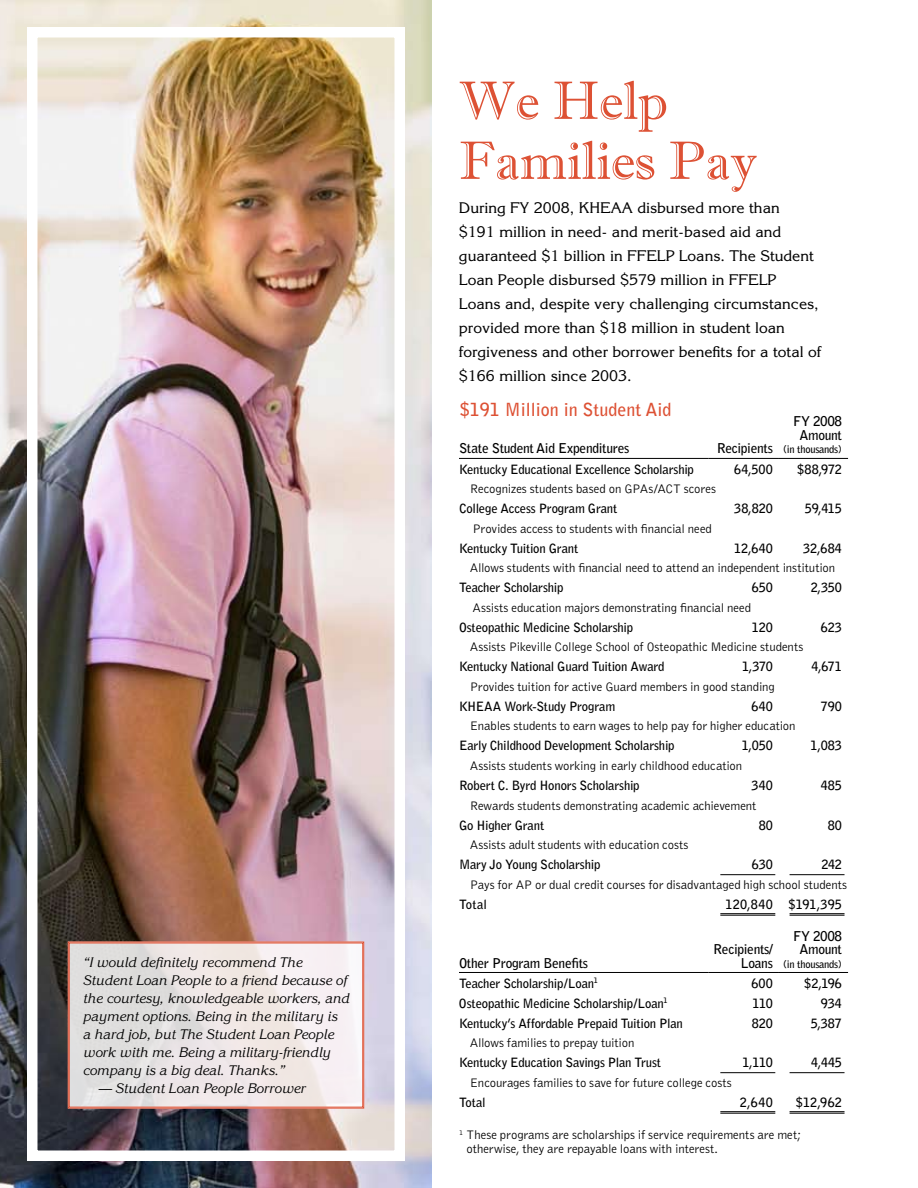
<style>
.page{position:relative;width:918px;height:1188px;background:#fff}
.page>*{position:absolute;margin:0;border:0;box-sizing:border-box;transform-origin:0 0}
.t1{font:54px/60px "Imprint MT Shadow";color:#dd5134}
.t2{font:700 18px "Bell Gothic";color:#dd5134}
.t3{font:15px/24px "Korinna";color:#000}
.t4{font:italic 13.5px/18px "Korinna";color:#000}
.t5{font:700 13.5px/13.5px "Bell Gothic";letter-spacing:-.025em;color:#000;text-align:center}
.t6{font:300 12.75px/13.5px "Bell Gothic";letter-spacing:-.005em;color:#000}
.t7{font:700 12.75px "Bell Gothic";letter-spacing:-.015em;color:#000}
.t8{font:700 12.75px "Bell Gothic";letter-spacing:.015em;color:#000}
.t9{font:700 10.5px "Bell Gothic";letter-spacing:-.025em;color:#000}
</style>
<div class="page">
<img style="left:0;top:0;width:432px;height:1188px">
<hr style="left:459px;top:458px;width:250px;height:1px;background:#000">
<hr style="left:709px;top:458px;width:70px;height:1px;background:#000">
<hr style="left:779px;top:458px;width:69px;height:1px;background:#000">
<hr style="left:459px;top:972px;width:250px;height:1px;background:#000">
<hr style="left:709px;top:972px;width:70px;height:1px;background:#000">
<hr style="left:779px;top:972px;width:69px;height:1px;background:#000">
<hr style="left:720px;top:913px;width:55px;height:1px;background:#000">
<hr style="left:790px;top:913px;width:55px;height:1px;background:#000">
<hr style="left:720px;top:915px;width:55px;height:1px;background:#000">
<hr style="left:790px;top:915px;width:55px;height:1px;background:#000">
<hr style="left:720px;top:1072px;width:55px;height:1px;background:#000">
<hr style="left:790px;top:1072px;width:55px;height:1px;background:#000">
<hr style="left:720px;top:1111px;width:55px;height:1px;background:#000">
<hr style="left:790px;top:1111px;width:55px;height:1px;background:#000">
<hr style="left:720px;top:1113px;width:55px;height:1px;background:#000">
<hr style="left:790px;top:1113px;width:55px;height:1px;background:#000">
<hr style="left:790px;top:874px;width:55px;height:1px;background:#000">
<hr style="left:720px;top:874px;width:55px;height:1px;background:#000">
<svg style="left:68px;top:941px;width:296px;height:168px"></svg>
<div style="left:69px;top:943px;width:294px;height:164px;border:1px solid #dd5134"></div>
<p class="t4" style="left:83px;top:953px;width:268px">“I would definitely recommend The Student Loan People to a friend because of the courtesy, knowledgeable workers, and payment options. Being in the military is<br>a hard job, but The Student Loan People work with me. Being a military-friendly company is a big deal. Thanks.”</p>
<p class="t4" style="left:98px;top:1079px;width:209px">— Student Loan People Borrower</p>
<h1 class="t1" style="left:459px;top:71px;width:300px">We Help<br>Families Pay</h1>
<p class="t3" style="left:459px;top:195px;width:364px">During FY 2008, KHEAA disbursed more than<br>$191 million in need- and merit-based aid and guaranteed $1 billion in FFELP Loans. The Student Loan People disbursed $579 million in FFELP Loans and, despite very challenging circumstances, provided more than $18 million in student loan forgiveness and other borrower benefits for a total of $166 million since 2003.</p>
<h2 class="t2" style="left:460px;top:398px;width:213px">$191 Million in Student Aid</h2>
<p class="t5" style="left:459px;top:442px;width:172px">State Student Aid Expenditures</p>
<p class="t5" style="left:717px;top:442px;width:58px">Recipients</p>
<p class="t5" style="left:793px;top:415px;width:50px">FY 2008<br>Amount</p>
<p class="t9" style="left:783px;top:443px;width:60px">(in thousands)</p>
<p class="t7" style="left:459px;top:461px;width:237px">Kentucky Educational Excellence Scholarship</p>
<p class="t7" style="left:734px;top:461px;width:40px">64,500</p>
<p class="t7" style="left:797px;top:461px;width:47px">$88,972</p>
<p class="t6" style="left:470px;top:482px;width:248px">Recognizes students based on GPAs/ACT scores</p>
<p class="t7" style="left:459px;top:501px;width:160px">College Access Program Grant</p>
<p class="t7" style="left:734px;top:501px;width:40px">38,820</p>
<p class="t7" style="left:805px;top:501px;width:39px">59,415</p>
<p class="t6" style="left:473px;top:522px;width:241px">Provides access to students with financial need</p>
<p class="t7" style="left:459px;top:540px;width:121px">Kentucky Tuition Grant</p>
<p class="t7" style="left:734px;top:540px;width:40px">12,640</p>
<p class="t7" style="left:803px;top:540px;width:40px">32,684</p>
<p class="t6" style="left:470px;top:561px;width:367px">Allows students with financial need to attend an independent institution</p>
<p class="t7" style="left:459px;top:580px;width:106px">Teacher Scholarship</p>
<p class="t7" style="left:752px;top:580px;width:23px">650</p>
<p class="t7" style="left:811px;top:580px;width:33px">2,350</p>
<p class="t6" style="left:473px;top:601px;width:280px">Assists education majors demonstrating financial need</p>
<p class="t7" style="left:459px;top:619px;width:176px">Osteopathic Medicine Scholarship</p>
<p class="t7" style="left:752px;top:619px;width:23px">120</p>
<p class="t7" style="left:821px;top:619px;width:23px">623</p>
<p class="t6" style="left:470px;top:641px;width:335px">Assists Pikeville College School of Osteopathic Medicine students</p>
<p class="t7" style="left:459px;top:659px;width:207px">Kentucky National Guard Tuition Award</p>
<p class="t7" style="left:742px;top:659px;width:32px">1,370</p>
<p class="t7" style="left:812px;top:659px;width:32px">4,671</p>
<p class="t6" style="left:470px;top:680px;width:307px">Provides tuition for active Guard members in good standing</p>
<p class="t7" style="left:459px;top:699px;width:158px">KHEAA Work-Study Program</p>
<p class="t7" style="left:751px;top:699px;width:23px">640</p>
<p class="t7" style="left:821px;top:699px;width:23px">790</p>
<p class="t6" style="left:470px;top:720px;width:327px">Enables students to earn wages to help pay for higher education</p>
<p class="t7" style="left:459px;top:738px;width:217px">Early Childhood Development Scholarship</p>
<p class="t7" style="left:742px;top:738px;width:33px">1,050</p>
<p class="t7" style="left:811px;top:738px;width:33px">1,083</p>
<p class="t6" style="left:470px;top:759px;width:274px">Assists students working in early childhood education</p>
<p class="t7" style="left:459px;top:778px;width:182px">Robert C. Byrd Honors Scholarship</p>
<p class="t7" style="left:752px;top:778px;width:23px">340</p>
<p class="t7" style="left:821px;top:778px;width:23px">485</p>
<p class="t6" style="left:470px;top:799px;width:288px">Rewards students demonstrating academic achievement</p>
<p class="t7" style="left:459px;top:817px;width:87px">Go Higher Grant</p>
<p class="t7" style="left:759px;top:817px;width:16px">80</p>
<p class="t7" style="left:828px;top:817px;width:16px">80</p>
<p class="t6" style="left:470px;top:838px;width:220px">Assists adult students with education costs</p>
<p class="t7" style="left:459px;top:857px;width:143px">Mary Jo Young Scholarship</p>
<p class="t7" style="left:752px;top:857px;width:23px">630</p>
<p class="t7" style="left:821px;top:857px;width:22px">242</p>
<p class="t6" style="left:470px;top:878px;width:379px">Pays for AP or dual credit courses for disadvantaged high school students</p>
<p class="t7" style="left:459px;top:896px;width:30px">Total</p>
<p class="t8" style="left:725px;top:896px;width:118px">120,840 $191,395</p>
<p class="t5" style="left:459px;top:956px;width:131px">Other Program Benefits</p>
<p class="t5" style="left:713px;top:942px;width:61px;text-align:right">Recipients/<br>Loans</p>
<p class="t5" style="left:793px;top:929px;width:50px">FY 2008<br>Amount</p>
<p class="t9" style="left:783px;top:957px;width:60px">(in thousands)</p>
<p class="t7" style="left:459px;top:975px;width:141px">Teacher Scholarship/Loan<sup>1</sup></p>
<p class="t7" style="left:752px;top:975px;width:23px">600</p>
<p class="t7" style="left:804px;top:975px;width:39px">$2,196</p>
<p class="t7" style="left:459px;top:995px;width:210px">Osteopathic Medicine Scholarship/Loan<sup>1</sup></p>
<p class="t7" style="left:752px;top:995px;width:22px">110</p>
<p class="t7" style="left:821px;top:995px;width:23px">934</p>
<p class="t7" style="left:459px;top:1015px;width:226px">Kentucky’s Affordable Prepaid Tuition Plan</p>
<p class="t7" style="left:752px;top:1015px;width:23px">820</p>
<p class="t7" style="left:811px;top:1015px;width:33px">5,387</p>
<p class="t6" style="left:470px;top:1037px;width:166px">Allows families to prepay tuition</p>
<p class="t7" style="left:459px;top:1055px;width:204px">Kentucky Education Savings Plan Trust</p>
<p class="t7" style="left:742px;top:1055px;width:32px">1,110</p>
<p class="t7" style="left:811px;top:1055px;width:32px">4,445</p>
<p class="t6" style="left:470px;top:1076px;width:264px">Encourages families to save for future college costs</p>
<p class="t7" style="left:459px;top:1095px;width:28px">Total</p>
<p class="t7" style="left:740px;top:1095px;width:35px">2,640</p>
<p class="t7" style="left:796px;top:1095px;width:48px">$12,962</p>
<p class="t6" style="left:466px;top:1129px;width:336px;text-indent:-7px"><sup>1</sup> These programs are scholarships if service requirements are met; otherwise, they are repayable loans with interest.</p>
</div>
